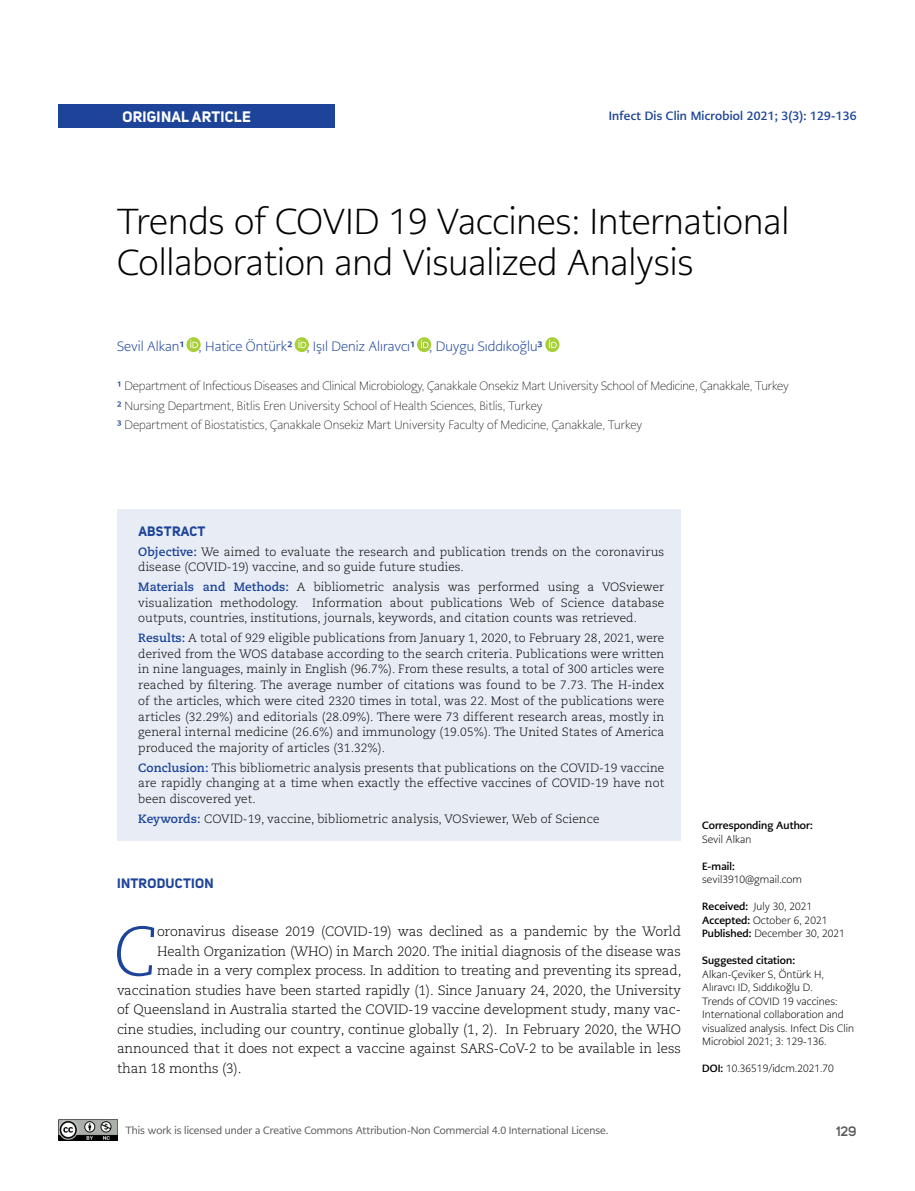
<style>
.page{position:relative;width:915px;height:1191px;background:#fff}
.page>*{position:absolute;margin:0;border:0;box-sizing:border-box;transform-origin:0 0}
.t1{font:italic 300 69.15px "Caecilia LT Pro 46";color:#1d4498}
.t2{font:300 36px/40.5px "PMN Caecilia Sans Head";color:#000}
.t3{font:700 15px "Uni Sans";letter-spacing:.02em;color:#fff}
.t4{font:300 13.5px "Caecilia LT Pro 45";letter-spacing:-.01em;color:#000}
.t5{font:300 13.5px "PMN Caecilia Sans Head";color:#1d4498}
.t6{font:700 13.5px "Uni Sans";letter-spacing:.02em;color:#1d4498}
.t7{font:600 13.5px "Uni Sans";color:#58595b}
.t8{font:300 12px/15.8px "Caecilia LT Pro 45";letter-spacing:.005em;color:#000;text-align:justify}
.t9{font:200 12px/19.5px "PMN Caecilia Sans Head";letter-spacing:-.005em;color:#000101}
.t10{font:700 12px "PMN Caecilia Sans Head";letter-spacing:.02em;color:#1d4498}
.t11{font:300 10.5px/13.5px "PMN Caecilia Sans Head";letter-spacing:.005em;color:#000}
.t12{font:10.5px "PMN Caecilia Sans Head";color:#58595b}
.t13{font:700 10.5px "PMN Caecilia Sans Head";letter-spacing:.005em;color:#000}
.s1{font-weight:700}
.s2{font-weight:700;color:#1d4498}
.s3{font-weight:700;color:#1e4797}
.s4{font-family:"Caecilia LT Pro 75";font-weight:700;color:#1d4498}
</style>
<div class="page">
<div style="left:58px;top:104px;width:277px;height:24px;background:#1d4498"></div>
<img style="left:58px;top:1119px;width:59px;height:21px">
<div style="left:186px;top:337px;width:14px;height:15px;background:#a6cf38;border-radius:50%"></div>
<svg style="left:190px;top:340px;width:8px;height:8px"></svg>
<svg style="left:294px;top:337px;width:15px;height:15px"></svg>
<svg style="left:298px;top:340px;width:8px;height:8px"></svg>
<div style="left:417px;top:337px;width:14px;height:15px;background:#a6cf38;border-radius:50%"></div>
<svg style="left:420px;top:340px;width:8px;height:8px"></svg>
<div style="left:545px;top:337px;width:14px;height:15px;background:#a6cf38;border-radius:50%"></div>
<svg style="left:549px;top:340px;width:7px;height:8px"></svg>
<div style="left:117px;top:509px;width:563px;height:332px;background:#e8edf5"></div>
<p class="t3" style="left:122px;top:107px;width:130px">ORIGINAL ARTICLE</p>
<p class="t10" style="left:608px;top:108px;width:249px">Infect Dis Clin Microbiol 2021; 3(3): 129-136</p>
<h2 class="t2" style="left:117px;top:201px;width:673px">Trends of COVID 19 Vaccines: International<br>Collaboration and Visualized Analysis</h2>
<p class="t5" style="left:117px;top:338px;width:427px">Sevil Alkan<span class="s1">1</span> , Hatice Öntürk<span class="s1">2</span> , Işıl Deniz Alıravcı<span class="s1">1</span> , Duygu Sıddıkoğlu<span class="s1">3</span></p>
<p class="t9" style="left:117px;top:376px;width:673px"><span class="s2">¹</span> Department of Infectious Diseases and Clinical Microbiology, Çanakkale Onsekiz Mart University School of Medicine, Çanakkale, Turkey<br><span class="s3">2</span> Nursing Department, Bitlis Eren University School of Health Sciences, Bitlis, Turkey<br><span class="s3">3</span> Department of Biostatistics, Çanakkale Onsekiz Mart University Faculty of Medicine, Çanakkale, Turkey</p>
<p class="t6" style="left:138px;top:523px;width:69px">ABSTRACT</p>
<p class="t8" style="left:138px;top:543px;width:527px"><span class="s4">Objective:</span> We aimed to evaluate the research and publication trends on the coronavirus disease (COVID-19) vaccine, and so guide future studies.</p>
<p class="t8" style="left:138px;top:578px;width:527px"><span class="s4">Materials and Methods:</span> A bibliometric analysis was performed using a VOSviewer visualization methodology. Information about publications Web of Science database outputs, countries, institutions, journals, keywords, and citation counts was retrieved.</p>
<p class="t8" style="left:138px;top:629px;width:527px"><span class="s4">Results:</span> A total of 929 eligible publications from January 1, 2020, to February 28, 2021, were derived from the WOS database according to the search criteria. Publications were written in nine languages, mainly in English (96.7%). From these results, a total of 300 articles were reached by filtering. The average number of citations was found to be 7.73. The H-index of the articles, which were cited 2320 times in total, was 22. Most of the publications were articles (32.29%) and editorials (28.09%). There were 73 different research areas, mostly in general internal medicine (26.6%) and immunology (19.05%). The United States of America produced the majority of articles (31.32%).</p>
<p class="t8" style="left:138px;top:759px;width:527px"><span class="s4">Conclusion:</span> This bibliometric analysis presents that publications on the COVID-19 vaccine are rapidly changing at a time when exactly the effective vaccines of COVID-19 have not been discovered yet.</p>
<p class="t8" style="left:138px;top:810px;width:462px"><span class="s4">Keywords:</span> COVID-19, vaccine, bibliometric analysis, VOSviewer, Web of Science</p>
<p class="t6" style="left:117px;top:874px;width:98px">INTRODUCTION</p>
<h1 class="t1" style="left:113px;top:908px;width:46px">C</h1>
<p class="t4" style="left:157px;top:923px;width:525px">oronavirus disease 2019 (COVID-19) was declined as a pandemic by the World</p>
<p class="t4" style="left:157px;top:942px;width:525px">Health Organization (WHO) in March 2020. The initial diagnosis of the disease was</p>
<p class="t4" style="left:157px;top:962px;width:525px">made in a very complex process. In addition to treating and preventing its spread,</p>
<p class="t4" style="left:117px;top:981px;width:565px">vaccination studies have been started rapidly (1). Since January 24, 2020, the University</p>
<p class="t4" style="left:117px;top:1001px;width:565px">of Queensland in Australia started the COVID-19 vaccine development study, many vac-</p>
<p class="t4" style="left:117px;top:1020px;width:565px">cine studies, including our country, continue globally (1, 2). In February 2020, the WHO</p>
<p class="t4" style="left:117px;top:1040px;width:565px">announced that it does not expect a vaccine against SARS-CoV-2 to be available in less</p>
<p class="t4" style="left:117px;top:1059px;width:126px">than 18 months (3).</p>
<p class="t12" style="left:125px;top:1123px;width:484px">This work is licensed under a Creative Commons Attribution-Non Commercial 4.0 International License.</p>
<p class="t13" style="left:702px;top:818px;width:112px">Corresponding Author:</p>
<p class="t11" style="left:702px;top:832px;width:51px">Sevil Alkan</p>
<p class="t13" style="left:702px;top:859px;width:34px">E-mail:</p>
<p class="t11" style="left:702px;top:873px;width:101px">sevil3910@gmail.com</p>
<p class="t11" style="left:702px;top:900px;width:144px"><span class="s1">Received:</span> July 30, 2021<br><span class="s1">Accepted:</span> October 6, 2021<br><span class="s1">Published:</span> December 30, 2021</p>
<p class="t13" style="left:702px;top:953px;width:94px">Suggested citation:</p>
<p class="t11" style="left:702px;top:967px;width:153px">Alkan-Çeviker S, Öntürk H,<br>Alıravcı ID, Sıddıkoğlu D.<br>Trends of COVID 19 vaccines:<br>International collaboration and visualized analysis. Infect Dis Clin<br>Microbiol 2021; 3: 129-136.</p>
<p class="t11" style="left:702px;top:1062px;width:133px"><span class="s1">DOI:</span> 10.36519/idcm.2021.70</p>
<p class="t7" style="left:835px;top:1123px;width:22px">129</p>
</div>
